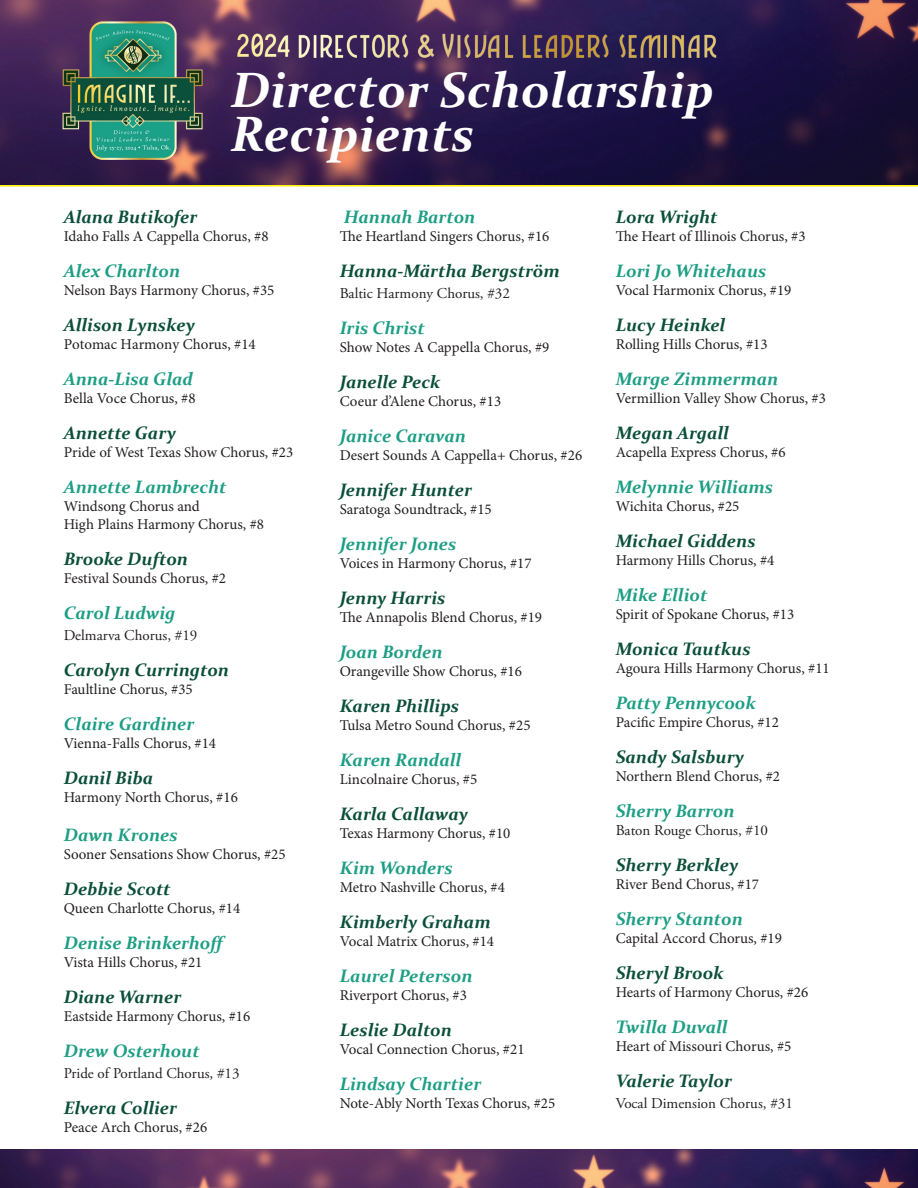
<style>
.page{position:relative;width:918px;height:1188px;background:#fff}
.page>*{position:absolute;margin:0;border:0;box-sizing:border-box;transform-origin:0 0}
.t1{font:italic 700 49.65px/43.8px "Constantia";color:#fff}
.t2{font:italic 700 18px "Constantia";color:#0b4f3a}
.t3{font:italic 700 18px "Constantia";color:#1d9e84}
.t4{font:15px/18px "Minion Pro";letter-spacing:-.005em;color:#231f20}
.t5{font:15px "Adobe Garamond Pro";color:#231f20}
</style>
<div class="page">
<img style="left:0;top:0;width:918px;height:185px">
<img style="left:40px;top:0;width:185px;height:185px">
<img style="left:0;top:1149px;width:918px;height:39px">
<img style="left:223px;top:0;width:508px;height:85px">
<h1 class="t1" style="left:231px;top:66px;width:485px">Director Scholarship<br>Recipients</h1>
<p class="t2" style="left:64px;top:204px;width:135px">Alana Butikofer</p>
<p class="t4" style="left:64px;top:227px;width:206px">Idaho Falls A Cappella Chorus, #8</p>
<p class="t3" style="left:64px;top:258px;width:118px">Alex Charlton</p>
<p class="t4" style="left:64px;top:281px;width:212px">Nelson Bays Harmony Chorus, #35</p>
<p class="t2" style="left:64px;top:312px;width:133px">Allison Lynskey</p>
<p class="t4" style="left:64px;top:335px;width:194px">Potomac Harmony Chorus, #14</p>
<p class="t3" style="left:64px;top:366px;width:131px">Anna-Lisa Glad</p>
<p class="t4" style="left:64px;top:389px;width:133px">Bella Voce Chorus, #8</p>
<p class="t2" style="left:64px;top:420px;width:114px">Annette Gary</p>
<p class="t4" style="left:64px;top:443px;width:231px">Pride of West Texas Show Chorus, #23</p>
<p class="t3" style="left:64px;top:474px;width:164px">Annette Lambrecht</p>
<p class="t4" style="left:64px;top:497px;width:202px">Windsong Chorus and<br>High Plains Harmony Chorus, #8</p>
<p class="t2" style="left:64px;top:546px;width:126px">Brooke Dufton</p>
<p class="t4" style="left:64px;top:569px;width:164px">Festival Sounds Chorus, #2</p>
<p class="t3" style="left:64px;top:600px;width:113px">Carol Ludwig</p>
<p class="t5" style="left:64px;top:626px;width:135px">Delmarva Chorus, #19</p>
<p class="t2" style="left:64px;top:657px;width:167px">Carolyn Currington</p>
<p class="t4" style="left:64px;top:680px;width:131px">Faultline Chorus, #35</p>
<p class="t3" style="left:64px;top:711px;width:132px">Claire Gardiner</p>
<p class="t4" style="left:64px;top:734px;width:154px">Vienna-Falls Chorus, #14</p>
<p class="t2" style="left:64px;top:765px;width:91px">Danil Biba</p>
<p class="t4" style="left:64px;top:788px;width:176px">Harmony North Chorus, #16</p>
<p class="t3" style="left:64px;top:822px;width:115px">Dawn Krones</p>
<p class="t4" style="left:64px;top:845px;width:223px">Sooner Sensations Show Chorus, #25</p>
<p class="t2" style="left:64px;top:876px;width:109px">Debbie Scott</p>
<p class="t4" style="left:64px;top:899px;width:178px">Queen Charlotte Chorus, #14</p>
<p class="t3" style="left:64px;top:930px;width:166px">Denise Brinkerhoff</p>
<p class="t4" style="left:64px;top:953px;width:140px">Vista Hills Chorus, #21</p>
<p class="t2" style="left:64px;top:984px;width:119px">Diane Warner</p>
<p class="t4" style="left:64px;top:1007px;width:188px">Eastside Harmony Chorus, #16</p>
<p class="t3" style="left:64px;top:1038px;width:138px">Drew Osterhout</p>
<p class="t5" style="left:64px;top:1064px;width:177px">Pride of Portland Chorus, #13</p>
<p class="t2" style="left:64px;top:1095px;width:115px">Elvera Collier</p>
<p class="t4" style="left:64px;top:1118px;width:145px">Peace Arch Chorus, #26</p>
<p class="t3" style="left:344px;top:204px;width:133px">Hannah Barton</p>
<p class="t4" style="left:340px;top:227px;width:211px">The Heartland Singers Chorus, #16</p>
<p class="t2" style="left:340px;top:258px;width:222px">Hanna-Märtha Bergström</p>
<p class="t5" style="left:340px;top:284px;width:172px">Baltic Harmony Chorus, #32</p>
<p class="t3" style="left:340px;top:315px;width:87px">Iris Christ</p>
<p class="t4" style="left:340px;top:338px;width:211px">Show Notes A Cappella Chorus, #9</p>
<p class="t2" style="left:340px;top:369px;width:102px">Janelle Peck</p>
<p class="t4" style="left:340px;top:392px;width:163px">Coeur d’Alene Chorus, #13</p>
<p class="t3" style="left:340px;top:423px;width:128px">Janice Caravan</p>
<p class="t4" style="left:340px;top:446px;width:244px">Desert Sounds A Cappella+ Chorus, #26</p>
<p class="t2" style="left:340px;top:477px;width:134px">Jennifer Hunter</p>
<p class="t4" style="left:340px;top:500px;width:154px">Saratoga Soundtrack, #15</p>
<p class="t3" style="left:340px;top:531px;width:118px">Jennifer Jones</p>
<p class="t4" style="left:340px;top:554px;width:193px">Voices in Harmony Chorus, #17</p>
<p class="t2" style="left:340px;top:585px;width:107px">Jenny Harris</p>
<p class="t4" style="left:340px;top:608px;width:204px">The Annapolis Blend Chorus, #19</p>
<p class="t3" style="left:340px;top:639px;width:104px">Joan Borden</p>
<p class="t4" style="left:340px;top:662px;width:184px">Orangeville Show Chorus, #16</p>
<p class="t2" style="left:340px;top:693px;width:121px">Karen Phillips</p>
<p class="t4" style="left:340px;top:716px;width:192px">Tulsa Metro Sound Chorus, #25</p>
<p class="t3" style="left:340px;top:747px;width:123px">Karen Randall</p>
<p class="t4" style="left:340px;top:770px;width:139px">Lincolnaire Chorus, #5</p>
<p class="t2" style="left:340px;top:801px;width:130px">Karla Callaway</p>
<p class="t4" style="left:340px;top:824px;width:172px">Texas Harmony Chorus, #10</p>
<p class="t3" style="left:340px;top:855px;width:114px">Kim Wonders</p>
<p class="t4" style="left:340px;top:878px;width:167px">Metro Nashville Chorus, #4</p>
<p class="t2" style="left:340px;top:909px;width:153px">Kimberly Graham</p>
<p class="t4" style="left:340px;top:932px;width:156px">Vocal Matrix Chorus, #14</p>
<p class="t3" style="left:340px;top:963px;width:134px">Laurel Peterson</p>
<p class="t4" style="left:340px;top:986px;width:129px">Riverport Chorus, #3</p>
<p class="t2" style="left:340px;top:1017px;width:114px">Leslie Dalton</p>
<p class="t4" style="left:340px;top:1040px;width:186px">Vocal Connection Chorus, #21</p>
<p class="t3" style="left:340px;top:1071px;width:143px">Lindsay Chartier</p>
<p class="t4" style="left:340px;top:1094px;width:217px">Note-Ably North Texas Chorus, #25</p>
<p class="t2" style="left:616px;top:204px;width:103px">Lora Wright</p>
<p class="t4" style="left:616px;top:227px;width:191px">The Heart of Illinois Chorus, #3</p>
<p class="t3" style="left:616px;top:258px;width:152px">Lori Jo Whitehaus</p>
<p class="t4" style="left:616px;top:281px;width:177px">Vocal Harmonix Chorus, #19</p>
<p class="t2" style="left:616px;top:312px;width:111px">Lucy Heinkel</p>
<p class="t4" style="left:616px;top:335px;width:154px">Rolling Hills Chorus, #13</p>
<p class="t3" style="left:616px;top:366px;width:164px">Marge Zimmerman</p>
<p class="t4" style="left:616px;top:389px;width:212px">Vermillion Valley Show Chorus, #3</p>
<p class="t2" style="left:616px;top:420px;width:115px">Megan Argall</p>
<p class="t4" style="left:616px;top:443px;width:171px">Acapella Express Chorus, #6</p>
<p class="t3" style="left:616px;top:474px;width:159px">Melynnie Williams</p>
<p class="t4" style="left:616px;top:497px;width:125px">Wichita Chorus, #25</p>
<p class="t2" style="left:616px;top:528px;width:141px">Michael Giddens</p>
<p class="t4" style="left:616px;top:551px;width:160px">Harmony Hills Chorus, #4</p>
<p class="t3" style="left:616px;top:582px;width:93px">Mike Elliot</p>
<p class="t4" style="left:616px;top:605px;width:180px">Spirit of Spokane Chorus, #13</p>
<p class="t2" style="left:616px;top:636px;width:136px">Monica Tautkus</p>
<p class="t4" style="left:616px;top:659px;width:216px">Agoura Hills Harmony Chorus, #11</p>
<p class="t3" style="left:616px;top:690px;width:142px">Patty Pennycook</p>
<p class="t4" style="left:616px;top:713px;width:165px">Pacific Empire Chorus, #12</p>
<p class="t2" style="left:616px;top:744px;width:130px">Sandy Salsbury</p>
<p class="t4" style="left:616px;top:767px;width:166px">Northern Blend Chorus, #2</p>
<p class="t3" style="left:616px;top:798px;width:120px">Sherry Barron</p>
<p class="t5" style="left:616px;top:821px;width:154px">Baton Rouge Chorus, #10</p>
<p class="t2" style="left:616px;top:852px;width:124px">Sherry Berkley</p>
<p class="t4" style="left:616px;top:875px;width:145px">River Bend Chorus, #17</p>
<p class="t3" style="left:616px;top:906px;width:129px">Sherry Stanton</p>
<p class="t4" style="left:616px;top:929px;width:168px">Capital Accord Chorus, #19</p>
<p class="t2" style="left:616px;top:960px;width:109px">Sheryl Brook</p>
<p class="t4" style="left:616px;top:983px;width:194px">Hearts of Harmony Chorus, #26</p>
<p class="t3" style="left:616px;top:1014px;width:113px">Twilla Duvall</p>
<p class="t4" style="left:616px;top:1037px;width:177px">Heart of Missouri Chorus, #5</p>
<p class="t2" style="left:616px;top:1068px;width:118px">Valerie Taylor</p>
<p class="t5" style="left:616px;top:1094px;width:179px">Vocal Dimension Chorus, #31</p>
</div>
